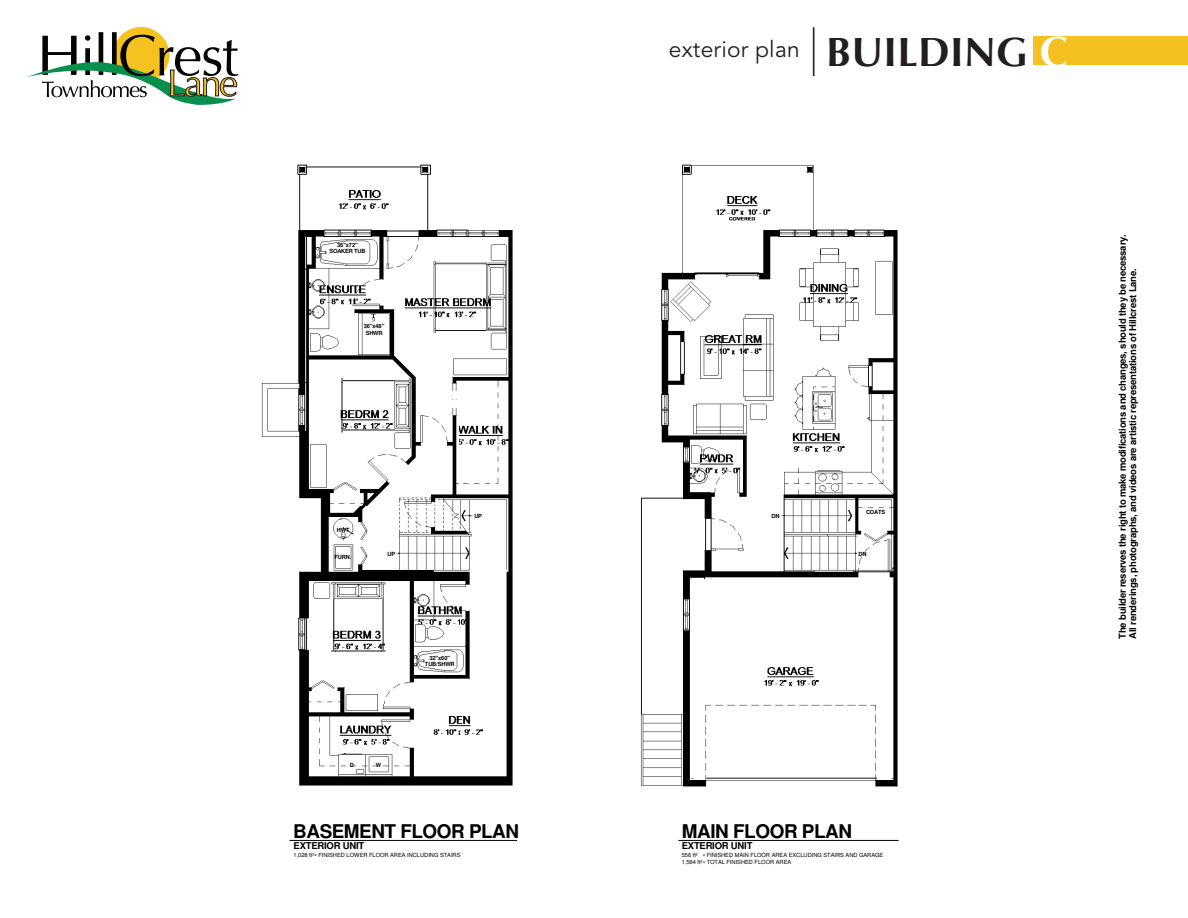
<style>
.page{position:relative;width:1188px;height:918px;background:#fff}
.page>*{position:absolute;margin:0;border:0;box-sizing:border-box;transform-origin:0 0}
.t1{font:700 40.65px "Optima";letter-spacing:.01em;color:#231f20}
.t2{font:22.8px "Avenir";letter-spacing:.01em;color:#231f20}
.t3{font:700 18.9px "Helvetica";letter-spacing:-.025em;color:#000}
.t4{font:700 9.45px/10.5px "Helvetica";letter-spacing:-.025em;color:#000}
.t5{font:5.7px/6.3px "Helvetica";color:#000}
.t6{font:700 5.7px/6.3px "Helvetica";letter-spacing:-.025em;color:#000;text-align:center}
.s1{font-size:42px;color:#fff}
</style>
<div class="page">
<img style="left:261px;top:164px;width:638px;height:677px">
<hr style="left:290px;top:840px;width:227px;height:1px;background:#000">
<hr style="left:679px;top:840px;width:219px;height:1px;background:#000">
<svg style="left:27px;top:27px;width:211px;height:78px"></svg>
<hr style="left:813px;top:27px;width:1px;height:49px;background:#231f20">
<div style="left:1033px;top:36px;width:155px;height:29px;background:#f5c121"></div>
<p class="t2" style="left:669px;top:37px;width:132px">exterior plan</p>
<p class="t1" style="left:826px;top:28px;width:243px">BUILDING <span class="s1">C</span></p>
<p class="t6" style="left:329px;top:242px;width:38px">36"x72"<br>SOAKER TUB</p>
<p class="t6" style="left:364px;top:324px;width:22px">36"x48"<br>SHWR</p>
<p class="t6" style="left:337px;top:527px;width:14px">HWT</p>
<p class="t6" style="left:335px;top:555px;width:18px">FURN.</p>
<p class="t6" style="left:388px;top:551px;width:9px">UP</p>
<p class="t6" style="left:474px;top:514px;width:9px">UP</p>
<p class="t6" style="left:350px;top:762px;width:6px">D</p>
<p class="t6" style="left:376px;top:762px;width:7px">W</p>
<p class="t6" style="left:425px;top:655px;width:31px">32"x60"<br>TUB/SHWR</p>
<p class="t6" style="left:771px;top:514px;width:10px">DN</p>
<p class="t6" style="left:866px;top:509px;width:21px">COATS</p>
<p class="t6" style="left:859px;top:551px;width:10px">DN</p>
<p class="t3" style="left:293px;top:824px;width:227px">BASEMENT FLOOR PLAN</p>
<p class="t3" style="left:682px;top:824px;width:172px">MAIN FLOOR PLAN</p>
<p class="t5" style="left:294px;top:853px;width:168px">1,028 ft²• FINISHED LOWER FLOOR AREA INCLUDING STAIRS</p>
<p class="t5" style="left:682px;top:853px;width:203px">556 ft² • FINISHED MAIN FLOOR AREA EXCLUDING STAIRS AND GARAGE<br>1,584 ft²• TOTAL FINISHED FLOOR AREA</p>
<p class="t4" style="left:294px;top:842px;width:72px">EXTERIOR UNIT</p>
<p class="t4" style="left:682px;top:842px;width:72px">EXTERIOR UNIT</p>
<p class="t4" style="left:1118px;top:639px;width:406px;rotate:-90deg">The builder reserves the right to make modifications and changes, should they be necessary.<br>All renderings, photographs, and videos are artistic representations of Hillcrest Lane.</p>
</div>
